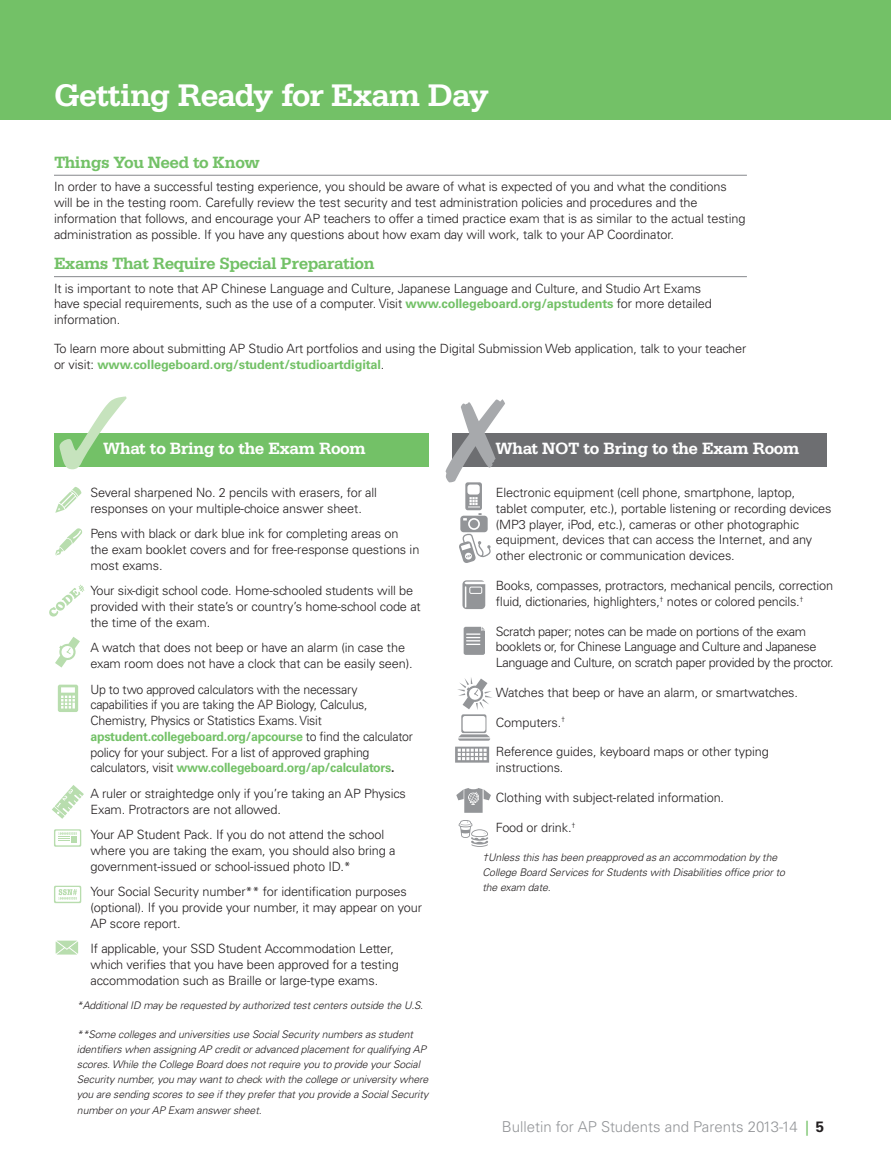
<style>
.page{position:relative;width:891px;height:1175px;background:#fff}
.page>*{position:absolute;margin:0;border:0;box-sizing:border-box;transform-origin:0 0}
.t1{font:700 33px "Serifa Std";letter-spacing:-.035em;color:#fff}
.t2{font:700 17.25px "Serifa Std";letter-spacing:-.03em;color:#73c167}
.t3{font:700 17.25px "Serifa Std";letter-spacing:-.025em;color:#fff}
.t4{font:300 15px "Univers LT Std";color:#939598}
.t5{font:300 12.75px/15.8px "Univers LT Std";letter-spacing:-.01em;color:#231f20}
.t6{font:300 12.75px/15.8px "Univers LT Std";letter-spacing:-.03em;color:#231f20}
.t7{font:italic 300 10.5px/15.1px "Univers LT Std";letter-spacing:-.01em;color:#231f20}
.s1{font-weight:700;color:#73c167}
.s2{font-weight:700}
.s3{font-family:"Minion Pro";font-weight:700;color:#73c167}
.s4{font-weight:700;color:#231f20}
</style>
<div class="page">
<div style="left:452px;top:433px;width:375px;height:34px;background:#6d6e71"></div>
<div style="left:54px;top:433px;width:374px;height:34px;background:#73c167"></div>
<hr style="left:54px;top:175px;width:693px;height:1px;background:#939598">
<hr style="left:54px;top:276px;width:693px;height:1px;background:#939598">
<div style="left:0;top:0;width:891px;height:119px;background:#73c167"></div>
<svg style="left:60px;top:396px;width:67px;height:73px"></svg>
<svg style="left:55px;top:487px;width:27px;height:26px"></svg>
<svg style="left:55px;top:528px;width:27px;height:27px"></svg>
<svg style="left:49px;top:584px;width:35px;height:33px"></svg>
<svg style="left:55px;top:637px;width:25px;height:30px"></svg>
<svg style="left:58px;top:684px;width:21px;height:28px"></svg>
<svg style="left:52px;top:785px;width:32px;height:33px"></svg>
<svg style="left:54px;top:829px;width:28px;height:17px"></svg>
<svg style="left:54px;top:885px;width:28px;height:18px"></svg>
<svg style="left:56px;top:940px;width:23px;height:14px"></svg>
<svg style="left:446px;top:399px;width:59px;height:164px"></svg>
<svg style="left:462px;top:580px;width:24px;height:29px"></svg>
<svg style="left:464px;top:627px;width:21px;height:28px"></svg>
<svg style="left:457px;top:677px;width:35px;height:63px"></svg>
<svg style="left:455px;top:746px;width:34px;height:16px"></svg>
<svg style="left:456px;top:788px;width:35px;height:24px"></svg>
<svg style="left:459px;top:820px;width:29px;height:27px"></svg>
<h1 class="t1" style="left:54px;top:76px;width:437px">Getting Ready for Exam Day</h1>
<h2 class="t2" style="left:54px;top:152px;width:207px">Things You Need to Know</h2>
<p class="t5" style="left:54px;top:179px;width:693px">In order to have a successful testing experience, you should be aware of what is expected of you and what the conditions will be in the testing room. Carefully review the test security and test administration policies and procedures and the information that follows, and encourage your AP teachers to offer a timed practice exam that is as similar to the actual testing administration as possible. If you have any questions about how exam day will work, talk to your AP Coordinator.</p>
<h2 class="t2" style="left:54px;top:253px;width:323px">Exams That Require Special Preparation</h2>
<p class="t5" style="left:54px;top:280px;width:659px">It is important to note that AP Chinese Language and Culture, Japanese Language and Culture, and Studio Art Exams have special requirements, such as the use of a computer. Visit <span class="s1">www.collegeboard.org/apstudents</span> for more detailed information.</p>
<p class="t5" style="left:54px;top:341px;width:694px">To learn more about submitting AP Studio Art portfolios and using the Digital Submission Web application, talk to your teacher or visit: <span class="s1">www.collegeboard.org/student/studioartdigital</span>.</p>
<h2 class="t3" style="left:103px;top:438px;width:264px">What to Bring to the Exam Room</h2>
<p class="t5" style="left:90px;top:485px;width:288px">Several sharpened No. 2 pencils with erasers, for all responses on your multiple-choice answer sheet.</p>
<p class="t5" style="left:90px;top:526px;width:331px">Pens with black or dark blue ink for completing areas on the exam booklet covers and for free-response questions in most exams.</p>
<p class="t5" style="left:90px;top:583px;width:332px">Your six-digit school code. Home-schooled students will be provided with their state’s or country’s home-school code at the time of the exam.</p>
<p class="t5" style="left:90px;top:640px;width:324px">A watch that does not beep or have an alarm (in case the exam room does not have a clock that can be easily seen).</p>
<p class="t5" style="left:90px;top:681px;width:324px">Up to two approved calculators with the necessary capabilities if you are taking the AP Biology, Calculus, Chemistry, Physics or Statistics Exams. Visit <span class="s1">apstudent.collegeboard.org/apcourse</span> to find the calculator policy for your subject. For a list of approved graphing calculators, visit <span class="s1">www.collegeboard.org/ap/calculators</span><span class="s2">.</span></p>
<p class="t5" style="left:90px;top:785px;width:317px">A ruler or straightedge only if you’re taking an AP Physics<br>Exam. Protractors are not allowed.</p>
<p class="t5" style="left:90px;top:826px;width:307px">Your AP Student Pack. If you do not attend the school where you are taking the exam, you should also bring a government-issued or school-issued photo ID.*</p>
<p class="t5" style="left:90px;top:883px;width:333px">Your Social Security number** for identification purposes (optional). If you provide your number, it may appear on your<br>AP score report.</p>
<p class="t5" style="left:90px;top:940px;width:310px">If applicable, your SSD Student Accommodation Letter, which verifies that you have been approved for a testing accommodation such as Braille or large-type exams.</p>
<p class="t7" style="left:77px;top:998px;width:348px">*Additional ID may be requested by authorized test centers outside the U.S.</p>
<p class="t7" style="left:77px;top:1026px;width:353px">**Some colleges and universities use Social Security numbers as student identifiers when assigning AP credit or advanced placement for qualifying AP scores. While the College Board does not require you to provide your Social Security number, you may want to check with the college or university where you are sending scores to see if they prefer that you provide a Social Security number on your AP Exam answer sheet.</p>
<h2 class="t3" style="left:495px;top:438px;width:305px">What NOT to Bring to the Exam Room</h2>
<p class="t5" style="left:496px;top:485px;width:337px">Electronic equipment (cell phone, smartphone, laptop,<br>tablet computer, etc.), portable listening or recording devices (MP3 player, iPod, etc.), cameras or other photographic equipment, devices that can access the Internet, and any other electronic or communication devices.</p>
<p class="t5" style="left:496px;top:577px;width:339px">Books, compasses, protractors, mechanical pencils, correction fluid, dictionaries, highlighters,<sup>†</sup> notes or colored pencils.<sup>†</sup></p>
<p class="t6" style="left:496px;top:623px;width:339px">Scratch paper; notes can be made on portions of the exam booklets or, for Chinese Language and Culture and Japanese<br>Language and Culture, on scratch paper provided by the proctor.</p>
<p class="t5" style="left:496px;top:684px;width:304px">Watches that beep or have an alarm, or smartwatches.</p>
<p class="t5" style="left:496px;top:714px;width:71px">Computers.<sup>†</sup></p>
<p class="t5" style="left:496px;top:744px;width:275px">Reference guides, keyboard maps or other typing instructions.</p>
<p class="t5" style="left:496px;top:789px;width:230px">Clothing with subject-related information.</p>
<p class="t5" style="left:496px;top:819px;width:81px">Food or drink.<sup>†</sup></p>
<p class="t7" style="left:482px;top:849px;width:304px">†Unless this has been preapproved as an accommodation by the<br>College Board Services for Students with Disabilities office prior to the exam date.</p>
<p class="t4" style="left:502px;top:1117px;width:324px">Bulletin for AP Students and Parents 2013-14 <span class="s3">|</span> <span class="s4">5</span></p>
</div>
